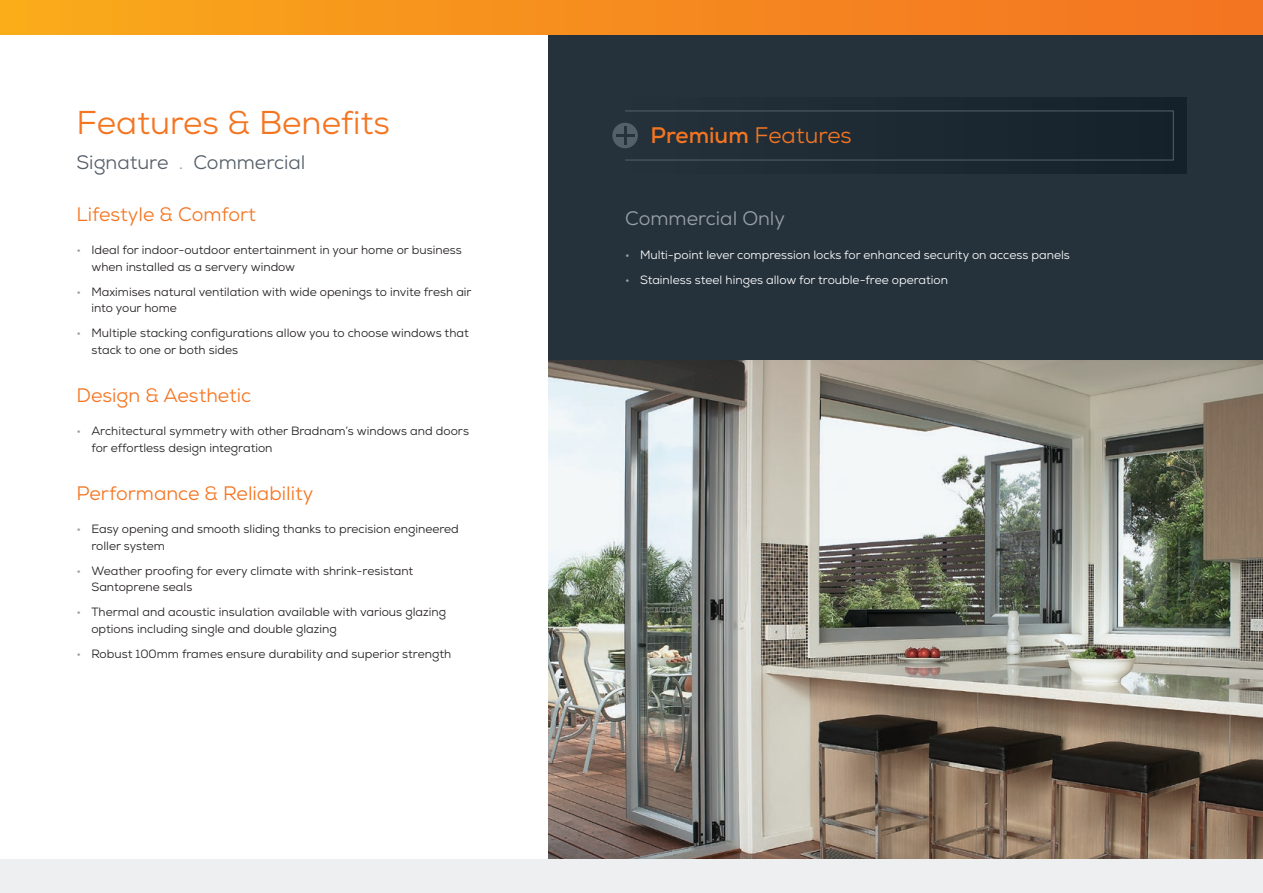
<style>
.page{position:relative;width:1263px;height:893px;background:#fff}
.page>*{position:absolute;margin:0;border:0;box-sizing:border-box;transform-origin:0 0}
.t1{font:33px "Nexa";color:#f47521}
.t2{font:22.5px "Nexa";color:#f47521}
.t3{font:19.5px "Nexa";color:#f47521}
.t4{font:19.5px "Nexa";color:#555f69}
.t5{font:19.5px "Nexa";color:#9ba1a8}
.t6{font:12px/16.5px "Nexa";color:#231f20}
.t7{font:12px "Nexa";color:#fff}
.s1{color:#9ba1a8}
.s2{font-weight:700}
</style>
<div class="page">
<div style="left:549px;top:0;width:714px;height:496px;background:#25323c"></div>
<img style="left:549px;top:360px;width:714px;height:499px">
<div style="left:625px;top:98px;width:561px;height:75px;background:#1c2933"></div>
<div style="left:625px;top:111px;width:549px;height:49px;border:1px solid #555f69"></div>
<div style="left:612px;top:123px;width:26px;height:25px;background:#555f69;border-radius:50%"></div>
<svg style="left:624px;top:126px;width:2px;height:19px"></svg>
<hr style="left:616px;top:134px;width:19px;height:3px;background:#25323c">
<div style="left:0;top:859px;width:1263px;height:34px;background:#edeff1"></div>
<div style="left:0;top:0;width:1263px;height:34px;background:linear-gradient(to right,#f9a91a,#f37122)"></div>
<h1 class="t1" style="left:77px;top:101px;width:315px">Features &amp; Benefits</h1>
<h3 class="t4" style="left:77px;top:150px;width:230px">Signature <span class="s1">.</span> Commercial</h3>
<h3 class="t3" style="left:77px;top:202px;width:181px">Lifestyle &amp; Comfort</h3>
<p class="t6" style="left:91px;top:242px;width:372px;text-indent:-15px"><span class="s1">•</span> Ideal for indoor-outdoor entertainment in your home or business when installed as a servery window</p>
<p class="t6" style="left:91px;top:283px;width:382px;text-indent:-15px"><span class="s1">•</span> Maximises natural ventilation with wide openings to invite fresh air into your home</p>
<p class="t6" style="left:91px;top:325px;width:379px;text-indent:-15px"><span class="s1">•</span> Multiple stacking configurations allow you to choose windows that stack to one or both sides</p>
<h3 class="t3" style="left:77px;top:383px;width:176px">Design &amp; Aesthetic</h3>
<p class="t6" style="left:91px;top:423px;width:379px;text-indent:-15px"><span class="s1">•</span> Architectural symmetry with other Bradnam’s windows and doors for effortless design integration</p>
<h3 class="t3" style="left:77px;top:481px;width:238px">Performance &amp; Reliability</h3>
<p class="t6" style="left:91px;top:521px;width:369px;text-indent:-15px"><span class="s1">•</span> Easy opening and smooth sliding thanks to precision engineered roller system</p>
<p class="t6" style="left:91px;top:562px;width:323px;text-indent:-15px"><span class="s1">•</span> Weather proofing for every climate with shrink-resistant<br>Santoprene seals</p>
<p class="t6" style="left:91px;top:604px;width:356px;text-indent:-15px"><span class="s1">•</span> Thermal and acoustic insulation available with various glazing options including single and double glazing</p>
<p class="t6" style="left:77px;top:645px;width:376px"><span class="s1">•</span> Robust 100mm frames ensure durability and superior strength</p>
<h2 class="t2" style="left:651px;top:121px;width:203px"><span class="s2">Premium</span> Features</h2>
<h3 class="t5" style="left:625px;top:206px;width:162px">Commercial Only</h3>
<p class="t7" style="left:625px;top:247px;width:446px"><span class="s1">•</span> Multi-point lever compression locks for enhanced security on access panels</p>
<p class="t7" style="left:625px;top:272px;width:324px"><span class="s1">•</span> Stainless steel hinges allow for trouble-free operation</p>
</div>
